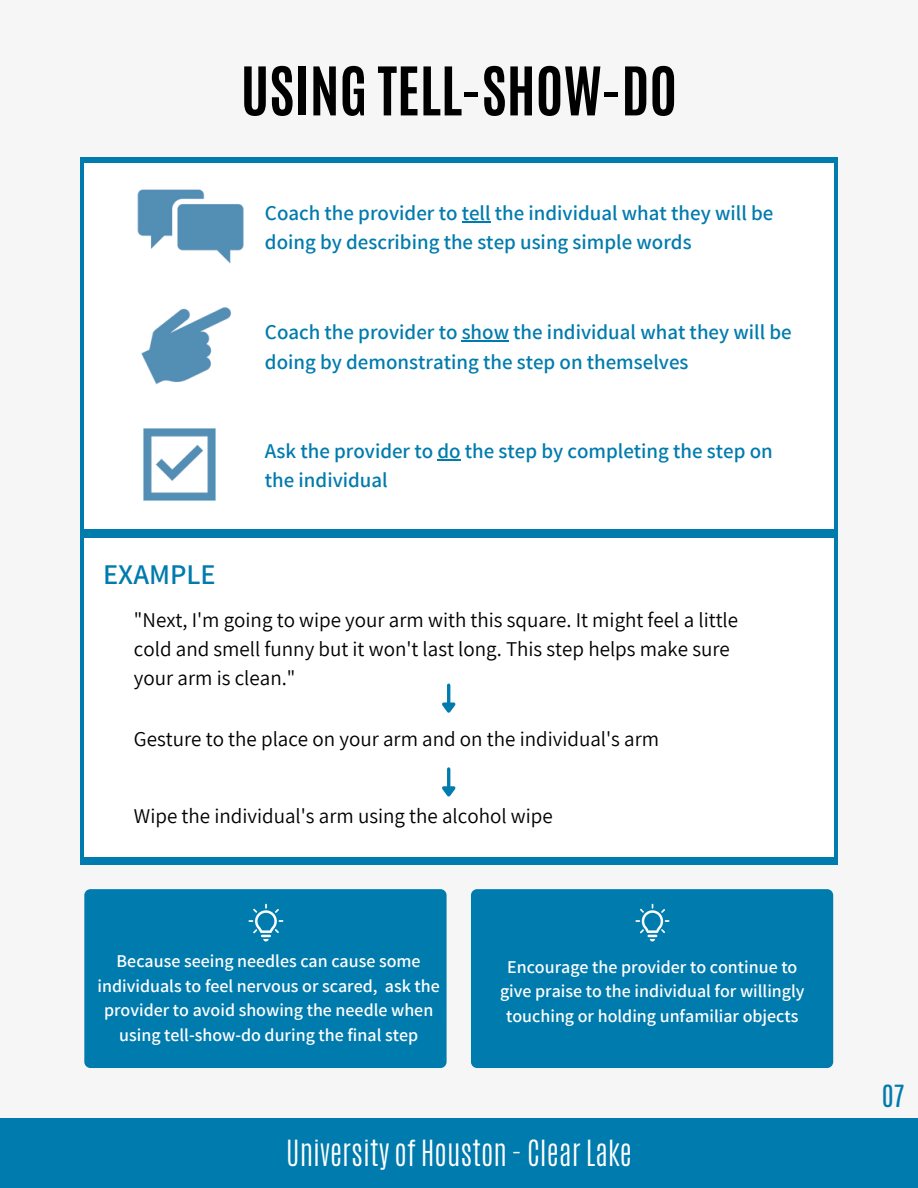
<style>
.page{position:relative;width:918px;height:1188px;background:#f6f6f6}
.page>*{position:absolute;margin:0;border:0;box-sizing:border-box;transform-origin:0 0}
.t1{font:700 57px "Antonio";color:#000}
.t2{font:300 30.15px "Antonio";color:#fff}
.t3{font:600 28.5px "Assistant";color:#007bad}
.t4{font:25.5px "Antonio";color:#007bad}
.t5{font:600 21px/29.2px "Assistant";color:#007bad}
.t6{font:21px/29.2px "Assistant";color:#000}
.t7{font:600 18px/24.8px "Assistant";color:#fff;text-align:center}
</style>
<div class="page">
<div style="left:0;top:1118px;width:918px;height:70px;background:#007bad"></div>
<div style="left:80px;top:157px;width:758px;height:708px;background:#007bad"></div>
<div style="left:84px;top:164px;width:750px;height:365px;background:#fff"></div>
<img style="left:137px;top:189px;width:107px;height:74px">
<img style="left:141px;top:307px;width:90px;height:78px">
<img style="left:143px;top:428px;width:73px;height:73px">
<svg style="left:462px;top:221px;width:29px;height:1px"></svg>
<hr style="left:462px;top:340px;width:47px;height:2px;background:#007bad">
<svg style="left:437px;top:459px;width:24px;height:1px"></svg>
<div style="left:84px;top:539px;width:750px;height:318px;background:#fff"></div>
<hr style="left:447px;top:685px;width:3px;height:17px;background:#007bad">
<svg style="left:442px;top:699px;width:14px;height:14px"></svg>
<hr style="left:447px;top:769px;width:3px;height:17px;background:#007bad">
<svg style="left:442px;top:783px;width:14px;height:14px"></svg>
<div style="left:84px;top:889px;width:363px;height:179px;background:#007bad;border-radius:6px"></div>
<img style="left:248px;top:903px;width:36px;height:39px">
<div style="left:471px;top:889px;width:362px;height:179px;background:#007bad;border-radius:6px"></div>
<img style="left:635px;top:903px;width:35px;height:39px">
<h1 class="t1" style="left:241px;top:50px;width:438px">USING TELL-SHOW-DO</h1>
<p class="t5" style="left:265px;top:198px;width:510px">Coach the provider to tell the individual what they will be doing by describing the step using simple words</p>
<p class="t5" style="left:265px;top:317px;width:528px">Coach the provider to show the individual what they will be doing by demonstrating the step on themselves</p>
<h3 class="t3" style="left:103px;top:555px;width:114px">EXAMPLE</h3>
<p class="t5" style="left:265px;top:436px;width:509px">Ask the provider to do the step by completing the step on the individual</p>
<p class="t6" style="left:134px;top:605px;width:606px">"Next, I'm going to wipe your arm with this square. It might feel a little cold and smell funny but it won't last long. This step helps make sure your arm is clean."</p>
<p class="t6" style="left:134px;top:724px;width:527px">Gesture to the place on your arm and on the individual's arm</p>
<p class="t6" style="left:134px;top:801px;width:420px">Wipe the individual's arm using the alcohol wipe</p>
<p class="t7" style="left:98px;top:948px;width:344px">Because seeing needles can cause some individuals to feel nervous or scared, ask the provider to avoid showing the needle when using tell-show-do during the final step</p>
<p class="t7" style="left:500px;top:954px;width:306px">Encourage the provider to continue to give praise to the individual for willingly touching or holding unfamiliar objects</p>
<h2 class="t2" style="left:286px;top:1131px;width:347px">University of Houston - Clear Lake</h2>
<h3 class="t4" style="left:882px;top:1078px;width:24px">07</h3>
</div>
